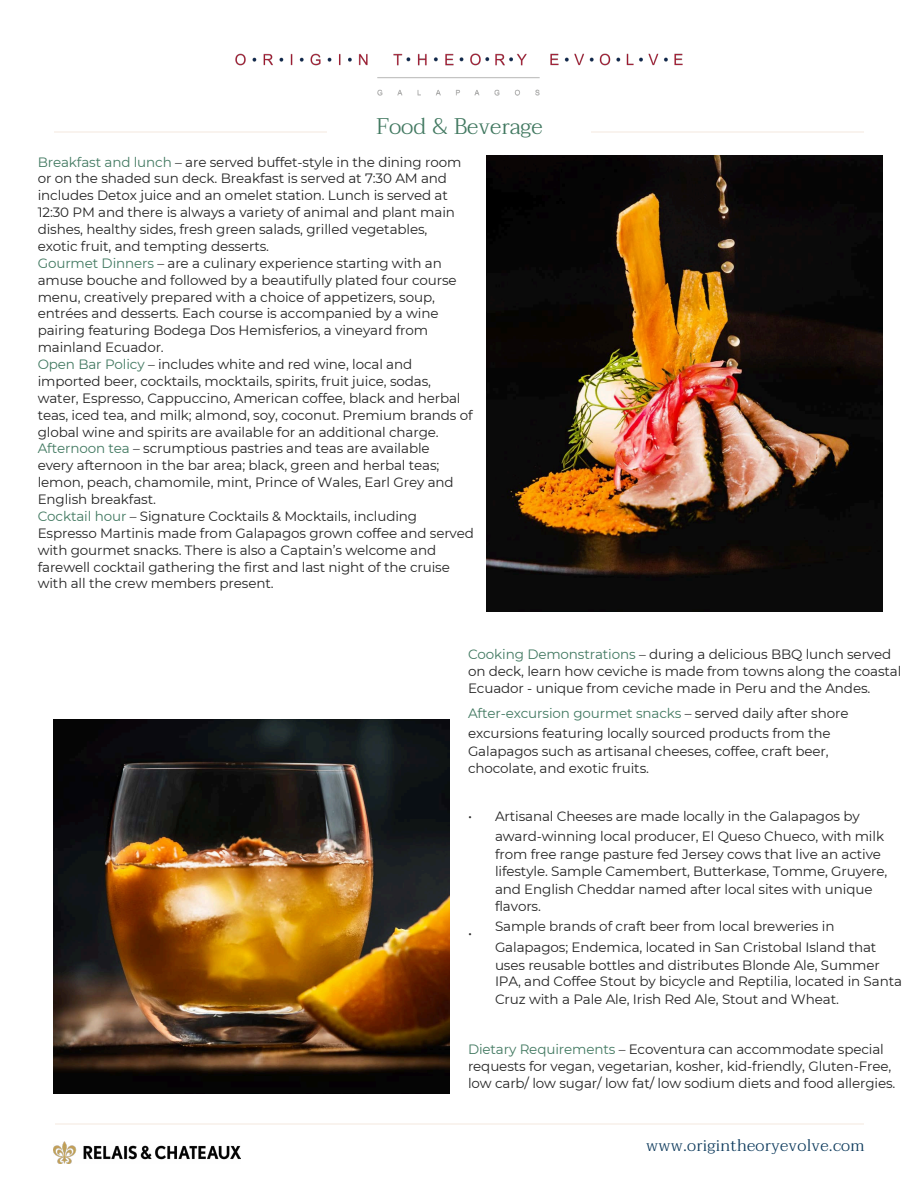
<style>
.page{position:relative;width:918px;height:1188px;background:#fff}
.page>*{position:absolute;margin:0;border:0;box-sizing:border-box;transform-origin:0 0}
.t1{font:300 22.5px "Taviraj";color:#427961}
.t2{font:300 16.5px "Taviraj";letter-spacing:.015em;color:#0d3a5c}
.t3{font:13.5px/16.8px "Montserrat";letter-spacing:-.01em;color:#242424}
.t4{font:13.5px "Montserrat";letter-spacing:-.01em;color:#427961}
.s1{color:#427961}
.s2{color:#242424}
</style>
<div class="page">
<hr style="left:54px;top:131px;width:273px;height:2px;background:#f9f3ee">
<hr style="left:55px;top:1123px;width:808px;height:2px;background:#f9f3ee">
<img style="left:235px;top:53px;width:448px;height:43px">
<hr style="left:591px;top:131px;width:273px;height:2px;background:#f9f3ee">
<img style="left:54px;top:1142px;width:187px;height:21px">
<img style="left:54px;top:720px;width:396px;height:373px">
<img style="left:486px;top:155px;width:396px;height:457px">
<p class="t1" style="left:376px;top:113px;width:168px">Food &amp; Beverage</p>
<h1 class="t3" style="left:38px;top:153px;width:438px"><span class="s1">Breakfast and lunch</span> – are served buffet-style in the dining room or on the shaded sun deck. Breakfast is served at 7:30 AM and includes Detox juice and an omelet station. Lunch is served at 12:30 PM and there is always a variety of animal and plant main dishes, healthy sides, fresh green salads, grilled vegetables,<br>exotic fruit, and tempting desserts.<br><span class="s1">Gourmet Dinners</span> – are a culinary experience starting with an amuse bouche and followed by a beautifully plated four course menu, creatively prepared with a choice of appetizers, soup, entrées and desserts. Each course is accompanied by a wine pairing featuring Bodega Dos Hemisferios, a vineyard from mainland Ecuador.<br><span class="s1">Open Bar Policy</span> – includes white and red wine, local and imported beer, cocktails, mocktails, spirits, fruit juice, sodas, water, Espresso, Cappuccino, American coffee, black and herbal teas, iced tea, and milk; almond, soy, coconut. Premium brands of global wine and spirits are available for an additional charge.<br><span class="s1">Afternoon tea</span> – scrumptious pastries and teas are available<br>every afternoon in the bar area; black, green and herbal teas; lemon, peach, chamomile, mint, Prince of Wales, Earl Grey and English breakfast.<br><span class="s1">Cocktail hour</span> – Signature Cocktails &amp; Mocktails, including Espresso Martinis made from Galapagos grown coffee and served with gourmet snacks. There is also a Captain’s welcome and farewell cocktail gathering the first and last night of the cruise with all the crew members present.</h1>
<p class="t3" style="left:468px;top:646px;width:435px"><span class="s1">Cooking Demonstrations</span> – during a delicious BBQ lunch served on deck, learn how ceviche is made from towns along the coastal<br>Ecuador - unique from ceviche made in Peru and the Andes.</p>
<p class="t4" style="left:468px;top:704px;width:382px">After-excursion gourmet snacks <span class="s2">– served daily after shore</span></p>
<p class="t3" style="left:468px;top:725px;width:364px">excursions featuring locally sourced products from the</p>
<p class="t3" style="left:468px;top:743px;width:362px">Galapagos such as artisanal cheeses, coffee, craft beer,</p>
<p class="t3" style="left:468px;top:759px;width:183px">chocolate, and exotic fruits.</p>
<p class="t3" style="left:468px;top:808px;width:5px">•</p>
<p class="t3" style="left:495px;top:808px;width:366px">Artisanal Cheeses are made locally in the Galapagos by</p>
<p class="t3" style="left:495px;top:828px;width:391px">award-winning local producer, El Queso Chueco, with milk</p>
<p class="t3" style="left:495px;top:846px;width:388px">from free range pasture fed Jersey cows that live an active</p>
<p class="t3" style="left:495px;top:863px;width:394px">lifestyle. Sample Camembert, Butterkase, Tomme, Gruyere,</p>
<p class="t3" style="left:495px;top:881px;width:379px">and English Cheddar named after local sites with unique</p>
<p class="t3" style="left:495px;top:898px;width:47px">flavors.</p>
<p class="t3" style="left:495px;top:918px;width:341px">Sample brands of craft beer from local breweries in</p>
<p class="t3" style="left:495px;top:938px;width:383px">Galapagos; Endemica, located in San Cristobal Island that</p>
<p class="t3" style="left:495px;top:956px;width:386px">uses reusable bottles and distributes Blonde Ale, Summer</p>
<p class="t3" style="left:495px;top:973px;width:409px">IPA, and Coffee Stout by bicycle and Reptilia, located in Santa</p>
<p class="t3" style="left:495px;top:991px;width:345px">Cruz with a Pale Ale, Irish Red Ale, Stout and Wheat.</p>
<p class="t3" style="left:468px;top:924px;width:5px">•</p>
<p class="t3" style="left:468px;top:1041px;width:429px"><span class="s1">Dietary Requirements</span> – Ecoventura can accommodate special requests for vegan, vegetarian, kosher, kid-friendly, Gluten-Free, low carb/ low sugar/ low fat/ low sodium diets and food allergies.</p>
<p class="t2" style="left:646px;top:1136px;width:220px">www.origintheoryevolve.com</p>
</div>
